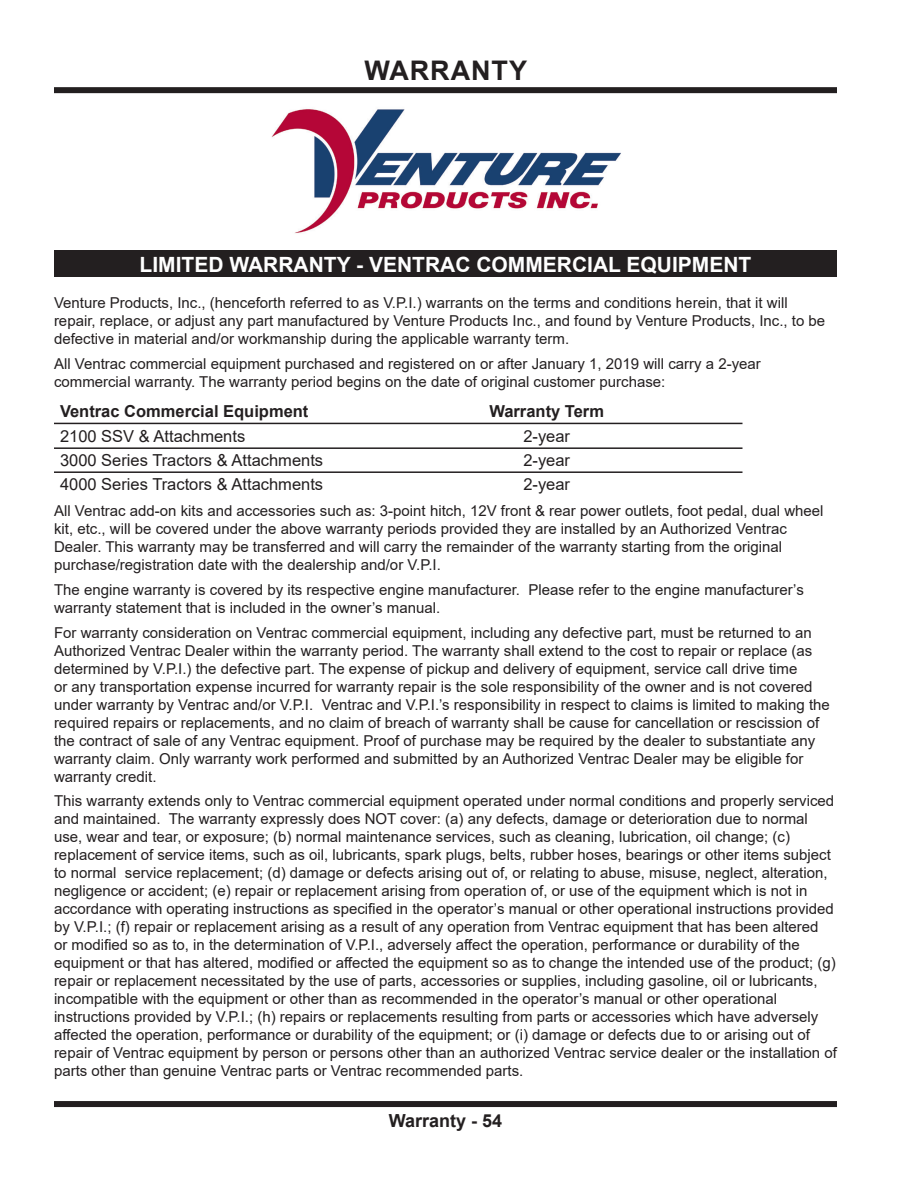
<style>
.page{position:relative;width:918px;height:1188px;background:#fff}
.page>*{position:absolute;margin:0;border:0;box-sizing:border-box;transform-origin:0 0}
.t1{font:700 27px "Arial";letter-spacing:.035em;color:#231f20}
.t2{font:700 21px "Arial";color:#fff}
.t3{font:700 18px "Arial";color:#231f20}
.t4{font:16.5px "Arial";color:#231f20}
.t5{font:700 16.5px "Arial";color:#231f20}
.t6{font:15px/18px "Arial";color:#231f20}
</style>
<div class="page">
<div style="left:54px;top:1101px;width:783px;height:6px;background:#231f20"></div>
<img style="left:271px;top:109px;width:350px;height:125px">
<div style="left:54px;top:250px;width:783px;height:27px;background:#231f20"></div>
<div style="left:54px;top:87px;width:783px;height:6px;background:#231f20"></div>
<hr style="left:54px;top:423px;width:297px;height:1px;background:#231f20">
<hr style="left:351px;top:423px;width:391px;height:1px;background:#231f20">
<hr style="left:54px;top:447px;width:297px;height:2px;background:#231f20">
<hr style="left:351px;top:447px;width:391px;height:2px;background:#231f20">
<hr style="left:54px;top:471px;width:297px;height:2px;background:#231f20">
<hr style="left:351px;top:471px;width:391px;height:2px;background:#231f20">
<h1 class="t1" style="left:364px;top:52px;width:164px">WARRANTY</h1>
<h2 class="t2" style="left:140px;top:250px;width:613px">LIMITED WARRANTY - VENTRAC COMMERCIAL EQUIPMENT</h2>
<p class="t6" style="left:54px;top:294px;width:773px">Venture Products, Inc., (henceforth referred to as V.P.I.) warrants on the terms and conditions herein, that it will repair, replace, or adjust any part manufactured by Venture Products Inc., and found by Venture Products, Inc., to be defective in material and/or workmanship during the applicable warranty term.</p>
<p class="t6" style="left:54px;top:354px;width:708px">All Ventrac commercial equipment purchased and registered on or after January 1, 2019 will carry a 2-year commercial warranty. The warranty period begins on the date of original customer purchase:</p>
<p class="t5" style="left:60px;top:400px;width:250px">Ventrac Commercial Equipment</p>
<p class="t5" style="left:489px;top:400px;width:116px">Warranty Term</p>
<p class="t4" style="left:60px;top:425px;width:187px">2100 SSV &amp; Attachments</p>
<p class="t4" style="left:523px;top:425px;width:48px">2-year</p>
<p class="t4" style="left:60px;top:449px;width:265px">3000 Series Tractors &amp; Attachments</p>
<p class="t4" style="left:523px;top:449px;width:48px">2-year</p>
<p class="t4" style="left:60px;top:473px;width:265px">4000 Series Tractors &amp; Attachments</p>
<p class="t4" style="left:523px;top:473px;width:48px">2-year</p>
<p class="t6" style="left:54px;top:502px;width:771px">All Ventrac add-on kits and accessories such as: 3-point hitch, 12V front &amp; rear power outlets, foot pedal, dual wheel kit, etc., will be covered under the above warranty periods provided they are installed by an Authorized Ventrac Dealer. This warranty may be transferred and will carry the remainder of the warranty starting from the original purchase/registration date with the dealership and/or V.P.I.</p>
<p class="t6" style="left:54px;top:580px;width:751px">The engine warranty is covered by its respective engine manufacturer. Please refer to the engine manufacturer’s warranty statement that is included in the owner’s manual.</p>
<p class="t6" style="left:54px;top:623px;width:777px">For warranty consideration on Ventrac commercial equipment, including any defective part, must be returned to an Authorized Ventrac Dealer within the warranty period. The warranty shall extend to the cost to repair or replace (as determined by V.P.I.) the defective part. The expense of pickup and delivery of equipment, service call drive time<br>or any transportation expense incurred for warranty repair is the sole responsibility of the owner and is not covered under warranty by Ventrac and/or V.P.I. Ventrac and V.P.I.’s responsibility in respect to claims is limited to making the required repairs or replacements, and no claim of breach of warranty shall be cause for cancellation or rescission of the contract of sale of any Ventrac equipment. Proof of purchase may be required by the dealer to substantiate any warranty claim. Only warranty work performed and submitted by an Authorized Ventrac Dealer may be eligible for warranty credit.</p>
<p class="t6" style="left:54px;top:792px;width:784px">This warranty extends only to Ventrac commercial equipment operated under normal conditions and properly serviced and maintained. The warranty expressly does NOT cover: (a) any defects, damage or deterioration due to normal use, wear and tear, or exposure; (b) normal maintenance services, such as cleaning, lubrication, oil change; (c) replacement of service items, such as oil, lubricants, spark plugs, belts, rubber hoses, bearings or other items subject to normal service replacement; (d) damage or defects arising out of, or relating to abuse, misuse, neglect, alteration, negligence or accident; (e) repair or replacement arising from operation of, or use of the equipment which is not in accordance with operating instructions as specified in the operator’s manual or other operational instructions provided by V.P.I.; (f) repair or replacement arising as a result of any operation from Ventrac equipment that has been altered<br>or modified so as to, in the determination of V.P.I., adversely affect the operation, performance or durability of the equipment or that has altered, modified or affected the equipment so as to change the intended use of the product; (g) repair or replacement necessitated by the use of parts, accessories or supplies, including gasoline, oil or lubricants, incompatible with the equipment or other than as recommended in the operator’s manual or other operational instructions provided by V.P.I.; (h) repairs or replacements resulting from parts or accessories which have adversely affected the operation, performance or durability of the equipment; or (i) damage or defects due to or arising out of repair of Ventrac equipment by person or persons other than an authorized Ventrac service dealer or the installation of parts other than genuine Ventrac parts or Ventrac recommended parts.</p>
<p class="t3" style="left:389px;top:1108px;width:115px">Warranty - 54</p>
</div>
